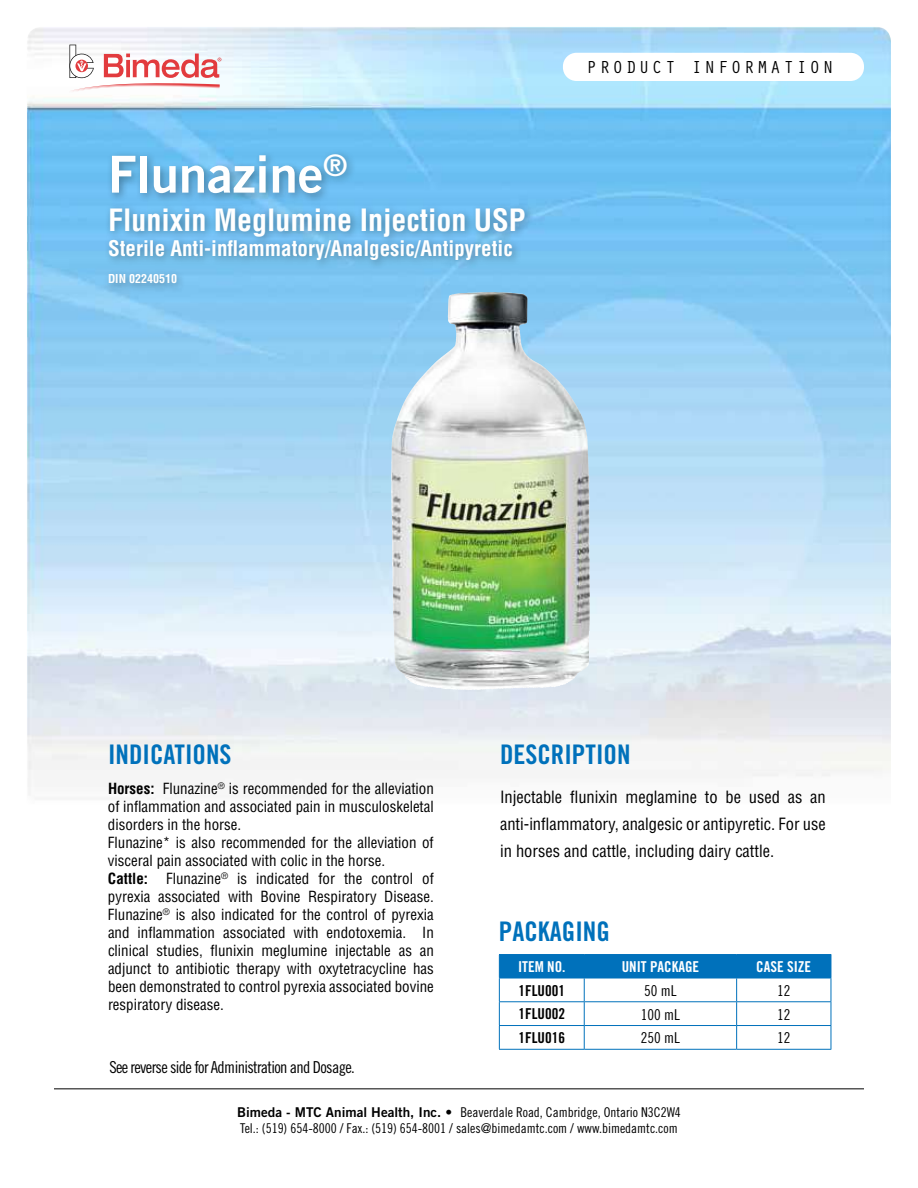
<style>
.page{position:relative;width:918px;height:1188px;background:#fff}
.page>*{position:absolute;margin:0;border:0;box-sizing:border-box;transform-origin:0 0}
.t1{font:51px "Trade Gothic Bold Two";color:#fff}
.t2{font:700 condensed 30px "Helvetica";color:#fff}
.t3{font:27px "Trade Gothic Bold Cond Twenty";color:#0071bb}
.t4{font:700 condensed 21px "Helvetica";color:#fff}
.t5{font:18px "Orator Std";letter-spacing:.13em;color:#000}
.t6{font:condensed 16.5px/27px "Helvetica";color:#000;text-align:justify}
.t7{font:16.5px "Trade Gothic Cond Eighteen";letter-spacing:-.04em;color:#000}
.t8{font:condensed 15px/18px "Helvetica";color:#000}
.t9{font:15px "Trade Gothic Bold Cond Twenty";color:#fff}
.t10{font:15px "Trade Gothic Bold Cond Twenty";color:#000}
.t11{font:15px "Trade Gothic Cond Eighteen";color:#000}
.t12{font:13.5px/16.2px "Trade Gothic Cond Eighteen";color:#000}
.t13{font:700 condensed 12px "Helvetica";color:#fff}
.s1{font-weight:700}
.s2{font-family:"Trade Gothic Bold Two"}
</style>
<div class="page">
<img style="left:27px;top:27px;width:864px;height:1062px">
<div style="left:103px;top:203px;width:432px;height:91px;background:#000;opacity:.35"></div>
<div style="left:106px;top:149px;width:251px;height:55px;background:#000;opacity:.35"></div>
<hr style="left:54px;top:1089px;width:810px;height:1px;background:#000">
<div style="left:563px;top:53px;width:301px;height:28px;background:#fff;border-radius:14px"></div>
<hr style="left:499px;top:954px;width:85px;height:1px;background:#0071bb">
<hr style="left:584px;top:954px;width:153px;height:1px;background:#0071bb">
<hr style="left:737px;top:954px;width:94px;height:1px;background:#0071bb">
<svg style="left:499px;top:955px;width:333px;height:94px"></svg>
<hr style="left:499px;top:1049px;width:85px;height:1px;background:#0071bb">
<hr style="left:584px;top:1049px;width:153px;height:1px;background:#0071bb">
<hr style="left:737px;top:1049px;width:94px;height:1px;background:#0071bb">
<svg style="left:69px;top:45px;width:152px;height:48px"></svg>
<img style="left:418px;top:292px;width:62px;height:89px">
<h1 class="t1" style="left:108px;top:143px;width:241px">Flunazine<sup>®</sup></h1>
<h2 class="t2" style="left:108px;top:201px;width:419px">Flunixin Meglumine Injection USP</h2>
<h3 class="t4" style="left:108px;top:235px;width:406px">Sterile Anti-inflammatory/Analgesic/Antipyretic</h3>
<p class="t13" style="left:108px;top:271px;width:70px">DIN 02240510</p>
<p class="t5" style="left:586px;top:54px;width:249px">PRODUCT INFORMATION</p>
<h3 class="t3" style="left:108px;top:738px;width:125px">INDICATIONS</h3>
<p class="t8" style="left:108px;top:780px;width:327px"><span class="s1">Horses:</span> Flunazine<sup>®</sup> is recommended for the alleviation of inflammation and associated pain in musculoskeletal disorders in the horse.<br>Flunazine* is also recommended for the alleviation of visceral pain associated with colic in the horse.<br><span class="s1">Cattle:</span> Flunazine<sup>®</sup> is indicated for the control of pyrexia associated with Bovine Respiratory Disease.<br>Flunazine<sup>®</sup> is also indicated for the control of pyrexia and inflammation associated with endotoxemia. In clinical studies, flunixin meglumine injectable as an adjunct to antibiotic therapy with oxytetracycline has been demonstrated to control pyrexia associated bovine respiratory disease.</p>
<p class="t7" style="left:109px;top:1057px;width:247px">See reverse side for Administration and Dosage.</p>
<h3 class="t3" style="left:500px;top:738px;width:132px">DESCRIPTION</h3>
<p class="t6" style="left:500px;top:784px;width:327px">Injectable flunixin meglamine to be used as an anti-inflammatory, analgesic or antipyretic. For use in horses and cattle, including dairy cattle.</p>
<h3 class="t3" style="left:499px;top:915px;width:112px">PACKAGING</h3>
<p class="t9" style="left:518px;top:958px;width:49px">ITEM NO.</p>
<p class="t9" style="left:622px;top:958px;width:79px">UNIT PACKAGE</p>
<p class="t9" style="left:756px;top:958px;width:56px">CASE SIZE</p>
<p class="t10" style="left:518px;top:981px;width:48px">1FLU001</p>
<p class="t11" style="left:644px;top:982px;width:34px">50 mL</p>
<p class="t11" style="left:777px;top:982px;width:15px">12</p>
<p class="t10" style="left:518px;top:1005px;width:48px">1FLU002</p>
<p class="t11" style="left:641px;top:1005px;width:41px">100 mL</p>
<p class="t11" style="left:777px;top:1005px;width:15px">12</p>
<p class="t10" style="left:518px;top:1029px;width:48px">1FLU016</p>
<p class="t11" style="left:641px;top:1029px;width:41px">250 mL</p>
<p class="t11" style="left:777px;top:1029px;width:15px">12</p>
<p class="t12" style="left:237px;top:1104px;width:445px"><span class="s2">Bimeda - MTC Animal Health, Inc. •</span> Beaverdale Road, Cambridge, Ontario N3C2W4<br>Tel.: (519) 654-8000 / Fax.: (519) 654-8001 / sales@bimedamtc.com / www.bimedamtc.com</p>
</div>
